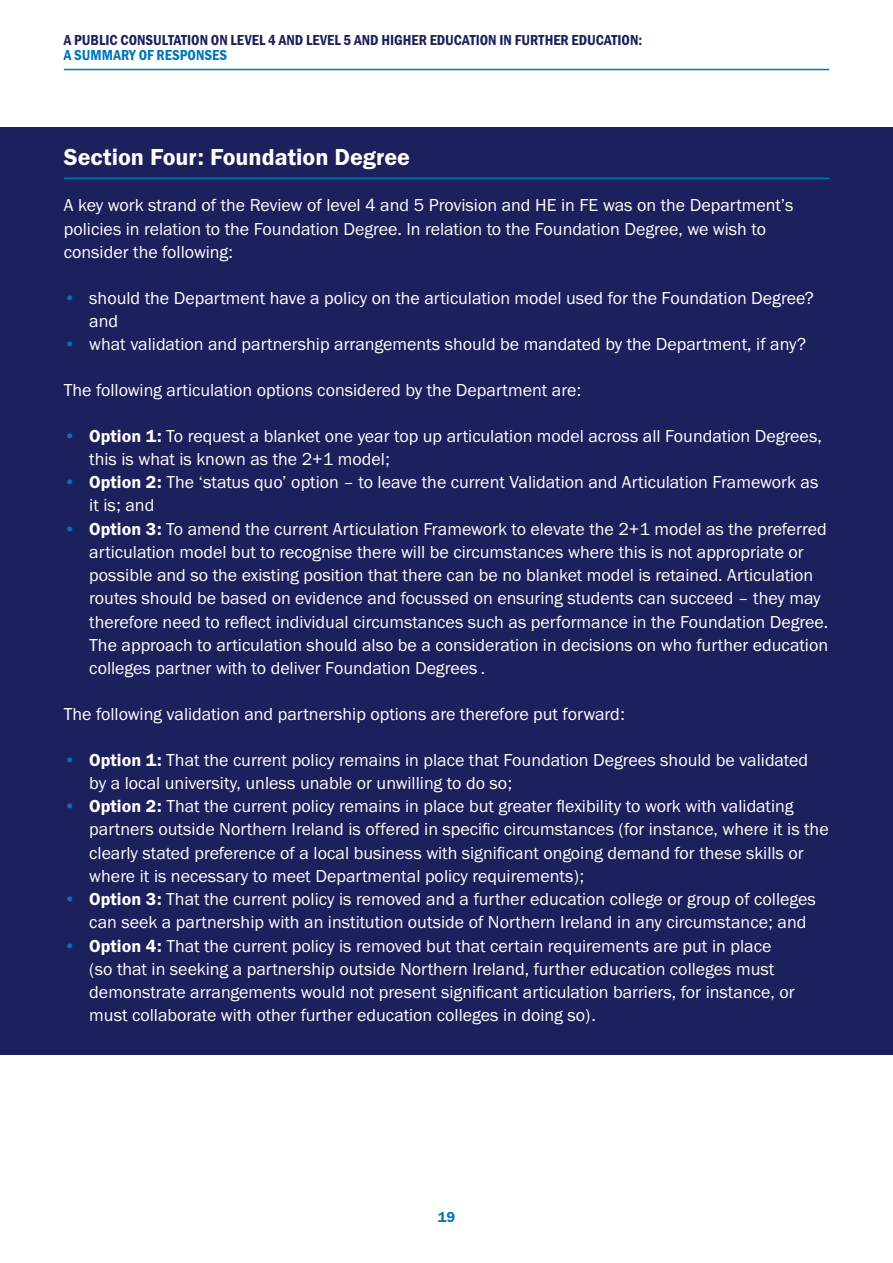
<style>
.page{position:relative;width:893px;height:1263px;background:#fff}
.page>*{position:absolute;margin:0;border:0;box-sizing:border-box;transform-origin:0 0}
.H3_-_Head_Underlined{font:24px "Franklin Gothic URW Dem";color:#fff}
.P_-_Bullets{font:18px/23.2px "Franklin Gothic URW Boo";color:#fff}
.P_-_Body{font:18px/23.2px "Franklin Gothic URW Boo";color:#fff}
.t1{font:15px "Franklin Gothic URW Con Dem";color:#1c205c}
.t2{font:15px "Franklin Gothic URW Con Dem";color:#0075bc}
.t3{font:15px "Franklin Gothic URW Dem";color:#0075bc}
.s1{color:#0075bc}
.s2{font-family:"Franklin Gothic URW Dem"}
</style>
<div class="page">
<div style="left:0;top:128px;width:893px;height:926px;background:#1c205c"></div>
<hr style="left:64px;top:178px;width:765px;height:1px;background:#0075bc">
<hr style="left:64px;top:69px;width:765px;height:1px;background:#0075bc">
<p class="t1" style="left:64px;top:30px;width:580px">A PUBLIC CONSULTATION ON LEVEL 4 AND LEVEL 5 AND HIGHER EDUCATION IN FURTHER EDUCATION:</p>
<p class="t2" style="left:64px;top:45px;width:165px">A SUMMARY OF RESPONSES</p>
<h3 class="H3_-_Head_Underlined" style="left:64px;top:142px;width:348px">Section Four: Foundation Degree</h3>
<p class="P_-_Body" style="left:64px;top:193px;width:731px">A key work strand of the Review of level 4 and 5 Provision and HE in FE was on the Department’s policies in relation to the Foundation Degree. In relation to the Foundation Degree, we wish to consider the following:</p>
<p class="P_-_Bullets" style="left:89px;top:286px;width:726px;text-indent:-26px"><span class="s1">•</span> should the Department have a policy on the articulation model used for the Foundation Degree? and</p>
<p class="P_-_Bullets" style="left:64px;top:332px;width:744px"><span class="s1">•</span> what validation and partnership arrangements should be mandated by the Department, if any?</p>
<p class="P_-_Body" style="left:64px;top:378px;width:519px">The following articulation options considered by the Department are:</p>
<p class="P_-_Bullets" style="left:89px;top:424px;width:734px;text-indent:-26px"><span class="s1">•</span> <span class="s2">Option 1:</span> To request a blanket one year top up articulation model across all Foundation Degrees, this is what is known as the 2+1 model;</p>
<p class="P_-_Bullets" style="left:89px;top:470px;width:731px;text-indent:-26px"><span class="s1">•</span> <span class="s2">Option 2:</span> The ‘status quo’ option – to leave the current Validation and Articulation Framework as it is; and</p>
<p class="P_-_Bullets" style="left:89px;top:517px;width:740px;text-indent:-26px"><span class="s1">•</span> <span class="s2">Option 3:</span> To amend the current Articulation Framework to elevate the 2+1 model as the preferred articulation model but to recognise there will be circumstances where this is not appropriate or possible and so the existing position that there can be no blanket model is retained. Articulation routes should be based on evidence and focussed on ensuring students can succeed – they may therefore need to reflect individual circumstances such as performance in the Foundation Degree.<br>The approach to articulation should also be a consideration in decisions on who further education colleges partner with to deliver Foundation Degrees .</p>
<p class="P_-_Body" style="left:64px;top:702px;width:563px">The following validation and partnership options are therefore put forward:</p>
<p class="P_-_Bullets" style="left:89px;top:748px;width:720px;text-indent:-26px"><span class="s1">•</span> <span class="s2">Option 1:</span> That the current policy remains in place that Foundation Degrees should be validated by a local university, unless unable or unwilling to do so;</p>
<p class="P_-_Bullets" style="left:89px;top:794px;width:741px;text-indent:-26px"><span class="s1">•</span> <span class="s2">Option 2:</span> That the current policy remains in place but greater flexibility to work with validating partners outside Northern Ireland is offered in specific circumstances (for instance, where it is the clearly stated preference of a local business with significant ongoing demand for these skills or where it is necessary to meet Departmental policy requirements);</p>
<p class="P_-_Bullets" style="left:89px;top:887px;width:728px;text-indent:-26px"><span class="s1">•</span> <span class="s2">Option 3:</span> That the current policy is removed and a further education college or group of colleges can seek a partnership with an institution outside of Northern Ireland in any circumstance; and</p>
<p class="P_-_Bullets" style="left:89px;top:934px;width:707px;text-indent:-26px"><span class="s1">•</span> <span class="s2">Option 4:</span> That the current policy is removed but that certain requirements are put in place (so that in seeking a partnership outside Northern Ireland, further education colleges must demonstrate arrangements would not present significant articulation barriers, for instance, or must collaborate with other further education colleges in doing so).</p>
<p class="t3" style="left:438px;top:1208px;width:19px">19</p>
</div>
